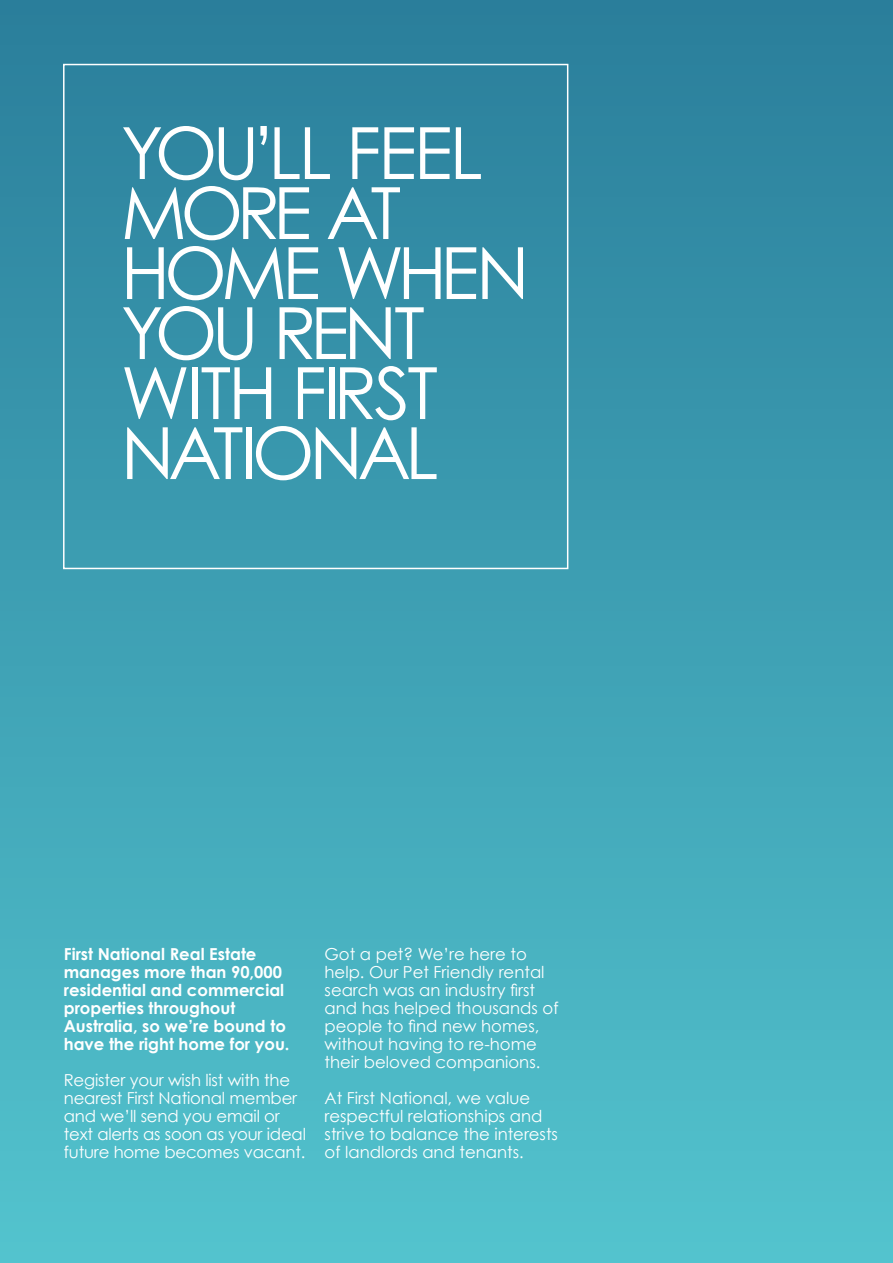
<style>
.page{position:relative;width:893px;height:1263px;background:#fff}
.page>*{position:absolute;margin:0;border:0;box-sizing:border-box;transform-origin:0 0}
.t1{font:72px/60px "Century Gothic";letter-spacing:-.07em;color:#fff}
.t2{font:16.5px/18px "Century Gothic";color:#fff}
.t3{font:700 16.5px/18px "Century Gothic";color:#fff}
</style>
<div class="page">
<div style="left:0;top:0;width:893px;height:1263px;background:linear-gradient(to bottom,#2a7e9b,#53c4ce)"></div>
<div style="left:63px;top:64px;width:505px;height:505px;border:2px solid #fff"></div>
<p class="t1" style="left:121px;top:122px;width:410px">YOU’LL FEEL<br>MORE AT<br>HOME WHEN<br>YOU RENT<br>WITH FIRST<br>NATIONAL</p>
<p class="t3" style="left:64px;top:944px;width:227px">First National Real Estate manages more than 90,000 residential and commercial properties throughout<br>Australia, so we’re bound to have the right home for you.</p>
<p class="t2" style="left:64px;top:1070px;width:244px">Register your wish list with the nearest First National member and we’ll send you email or text alerts as soon as your ideal future home becomes vacant.</p>
<p class="t2" style="left:325px;top:944px;width:235px">Got a pet? We’re here to help. Our Pet Friendly rental search was an industry first and has helped thousands of people to find new homes, without having to re-home their beloved companions.</p>
<p class="t2" style="left:325px;top:1088px;width:235px">At First National, we value respectful relationships and strive to balance the interests of landlords and tenants.</p>
</div>
